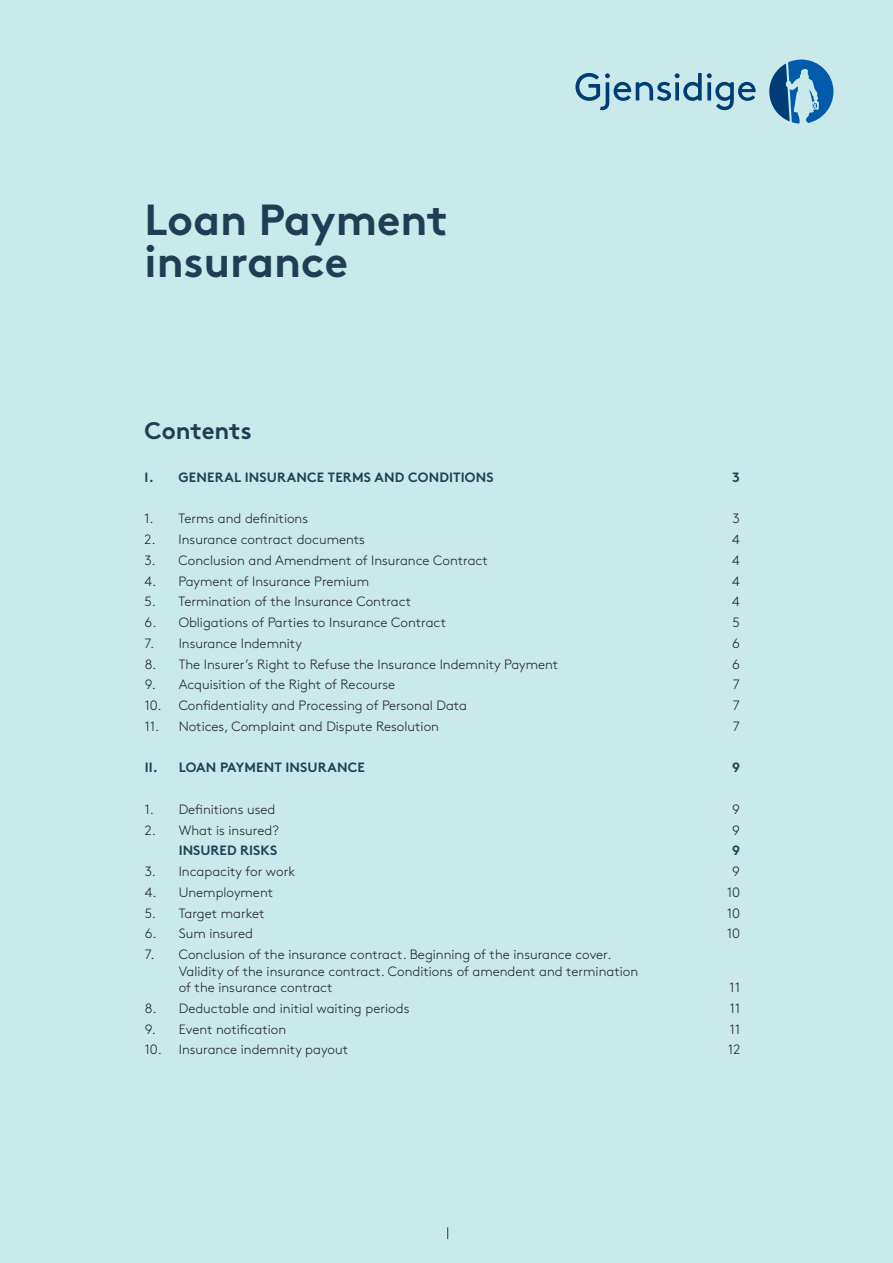
<style>
.page{position:relative;width:893px;height:1263px;background:#c9e9eb}
.page>*{position:absolute;margin:0;border:0;box-sizing:border-box;transform-origin:0 0}
.t1{font:43.5px/42px "Gjen Brown OT Bold Alt";color:#203e53}
.t2{font:24px "Gjen Brown OT Bold Alt";color:#203e53}
.t3{font:300 13.5px/16.5px "Gjen Brown OT";color:#231f20}
.t4{font:700 13.5px "Gjen Brown OT";letter-spacing:.01em;color:#1b4557}
</style>
<div class="page">
<svg style="left:447px;top:1227px;width:1px;height:12px"></svg>
<svg style="left:575px;top:73px;width:181px;height:37px"></svg>
<svg style="left:769px;top:60px;width:64px;height:64px"></svg>
<h1 class="t1" style="left:145px;top:194px;width:305px">Loan Payment insurance</h1>
<h2 class="t2" style="left:145px;top:411px;width:109px">Contents</h2>
<p class="t4" style="left:145px;top:466px;width:350px">I. GENERAL INSURANCE TERMS AND CONDITIONS</p>
<p class="t4" style="left:732px;top:466px;width:9px">3</p>
<p class="t3" style="left:145px;top:509px;width:165px">1. Terms and definitions</p>
<p class="t3" style="left:732px;top:509px;width:9px">3</p>
<p class="t3" style="left:145px;top:530px;width:222px">2. Insurance contract documents</p>
<p class="t3" style="left:732px;top:530px;width:9px">4</p>
<p class="t3" style="left:145px;top:551px;width:345px">3. Conclusion and Amendment of Insurance Contract</p>
<p class="t3" style="left:732px;top:551px;width:9px">4</p>
<p class="t3" style="left:145px;top:572px;width:226px">4. Payment of Insurance Premium</p>
<p class="t3" style="left:732px;top:572px;width:9px">4</p>
<p class="t3" style="left:145px;top:592px;width:268px">5. Termination of the Insurance Contract</p>
<p class="t3" style="left:732px;top:592px;width:9px">4</p>
<p class="t3" style="left:145px;top:613px;width:303px">6. Obligations of Parties to Insurance Contract</p>
<p class="t3" style="left:733px;top:613px;width:9px">5</p>
<p class="t3" style="left:145px;top:634px;width:159px">7. Insurance Indemnity</p>
<p class="t3" style="left:732px;top:634px;width:9px">6</p>
<p class="t3" style="left:145px;top:655px;width:415px">8. The Insurer’s Right to Refuse the Insurance Indemnity Payment</p>
<p class="t3" style="left:732px;top:655px;width:9px">6</p>
<p class="t3" style="left:145px;top:675px;width:252px">9. Acquisition of the Right of Recourse</p>
<p class="t3" style="left:733px;top:675px;width:9px">7</p>
<p class="t3" style="left:145px;top:696px;width:324px">10. Confidentiality and Processing of Personal Data</p>
<p class="t3" style="left:733px;top:696px;width:9px">7</p>
<p class="t3" style="left:145px;top:717px;width:296px">11. Notices, Complaint and Dispute Resolution</p>
<p class="t3" style="left:733px;top:717px;width:9px">7</p>
<p class="t4" style="left:145px;top:757px;width:222px">II. LOAN PAYMENT INSURANCE</p>
<p class="t4" style="left:732px;top:757px;width:9px">9</p>
<p class="t3" style="left:145px;top:800px;width:132px">1. Definitions used</p>
<p class="t3" style="left:732px;top:800px;width:9px">9</p>
<p class="t3" style="left:145px;top:821px;width:136px">2. What is insured?</p>
<p class="t3" style="left:732px;top:821px;width:9px">9</p>
<p class="t4" style="left:179px;top:840px;width:100px">INSURED RISKS</p>
<p class="t4" style="left:732px;top:840px;width:9px">9</p>
<p class="t3" style="left:145px;top:862px;width:152px">3. Incapacity for work</p>
<p class="t3" style="left:732px;top:862px;width:9px">9</p>
<p class="t3" style="left:145px;top:883px;width:130px">4. Unemployment</p>
<p class="t3" style="left:727px;top:883px;width:15px">10</p>
<p class="t3" style="left:145px;top:904px;width:121px">5. Target market</p>
<p class="t3" style="left:727px;top:904px;width:15px">10</p>
<p class="t3" style="left:145px;top:924px;width:110px">6. Sum insured</p>
<p class="t3" style="left:727px;top:924px;width:15px">10</p>
<p class="t3" style="left:179px;top:945px;width:461px;text-indent:-34px">7. Conclusion of the insurance contract. Beginning of the insurance cover.<br>Validity of the insurance contract. Conditions of amendent and termination of the insurance contract</p>
<p class="t3" style="left:730px;top:978px;width:12px">11</p>
<p class="t3" style="left:145px;top:999px;width:266px">8. Deductable and initial waiting periods</p>
<p class="t3" style="left:730px;top:999px;width:12px">11</p>
<p class="t3" style="left:145px;top:1020px;width:143px">9. Event notification</p>
<p class="t3" style="left:730px;top:1020px;width:12px">11</p>
<p class="t3" style="left:145px;top:1040px;width:205px">10. Insurance indemnity payout</p>
<p class="t3" style="left:728px;top:1040px;width:14px">12</p>
</div>
